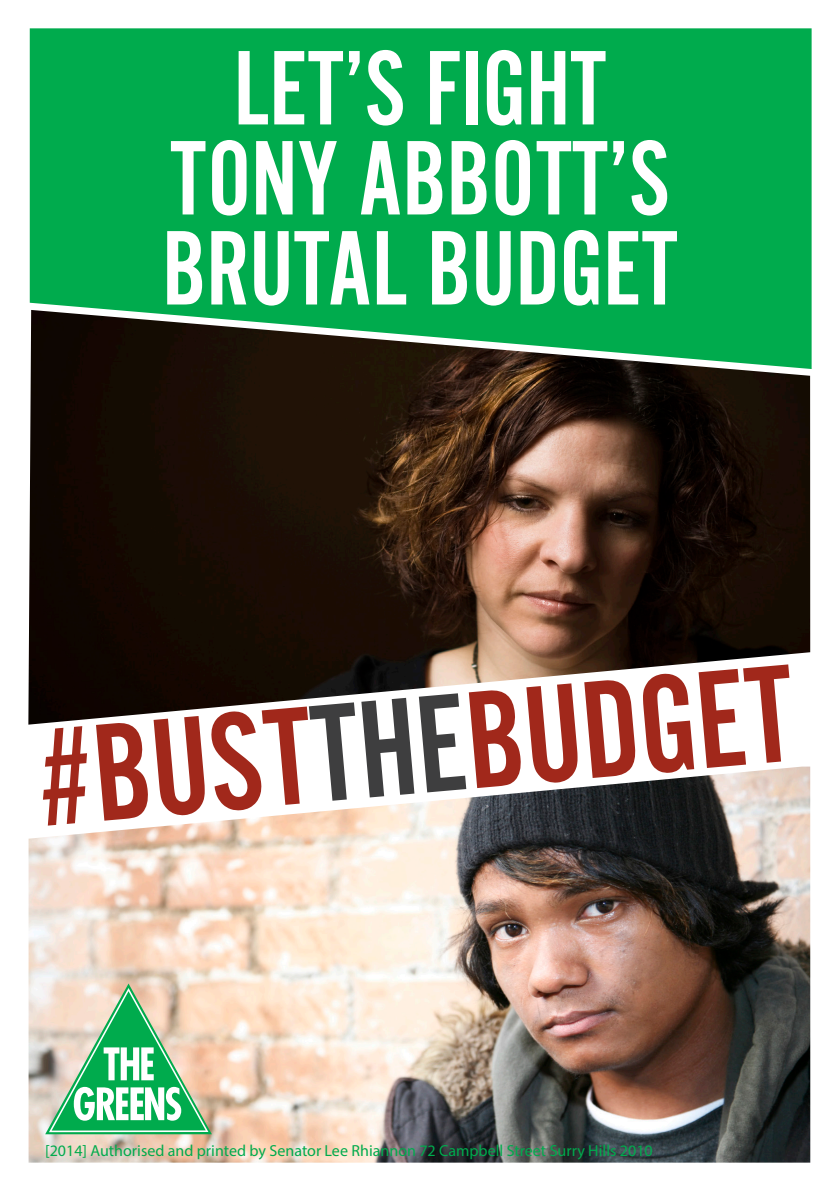
<style>
.page{position:relative;width:840px;height:1191px;background:#fff}
.page>*{position:absolute;margin:0;border:0;box-sizing:border-box;transform-origin:0 0}
.t1{font:144px "Alternate Gothic LT No 2";color:#a1281b}
.t2{font:110px "Alternate Gothic LT No 2";color:#fff}
.t3{font:16px "Myriad Pro";color:#00ab4d}
.s1{color:#3e3e3f}
</style>
<div class="page">
<img style="left:28px;top:370px;width:781px;height:354px">
<img style="left:29px;top:766px;width:780px;height:396px">
<svg style="left:29px;top:28px;width:783px;height:342px;background:#08a04b"></svg>
<svg style="left:45px;top:983px;width:167px;height:151px;background:#9ecaa1"></svg>
<p class="t2" style="left:233px;top:31px;width:374px">LET’S FIGHT</p>
<p class="t2" style="left:170px;top:121px;width:501px">TONY ABBOTT’S</p>
<p class="t2" style="left:162px;top:211px;width:516px">BRUTAL BUDGET</p>
<p class="t1" style="left:30px;top:705px;width:761px;rotate:-5deg">#BUST<span class="s1">THE</span>BUDGET</p>
<p class="t3" style="left:45px;top:1141px;width:608px">[2014] Authorised and printed by Senator Lee Rhiannon 72 Campbell Street Surry Hills 2010</p>
</div>
